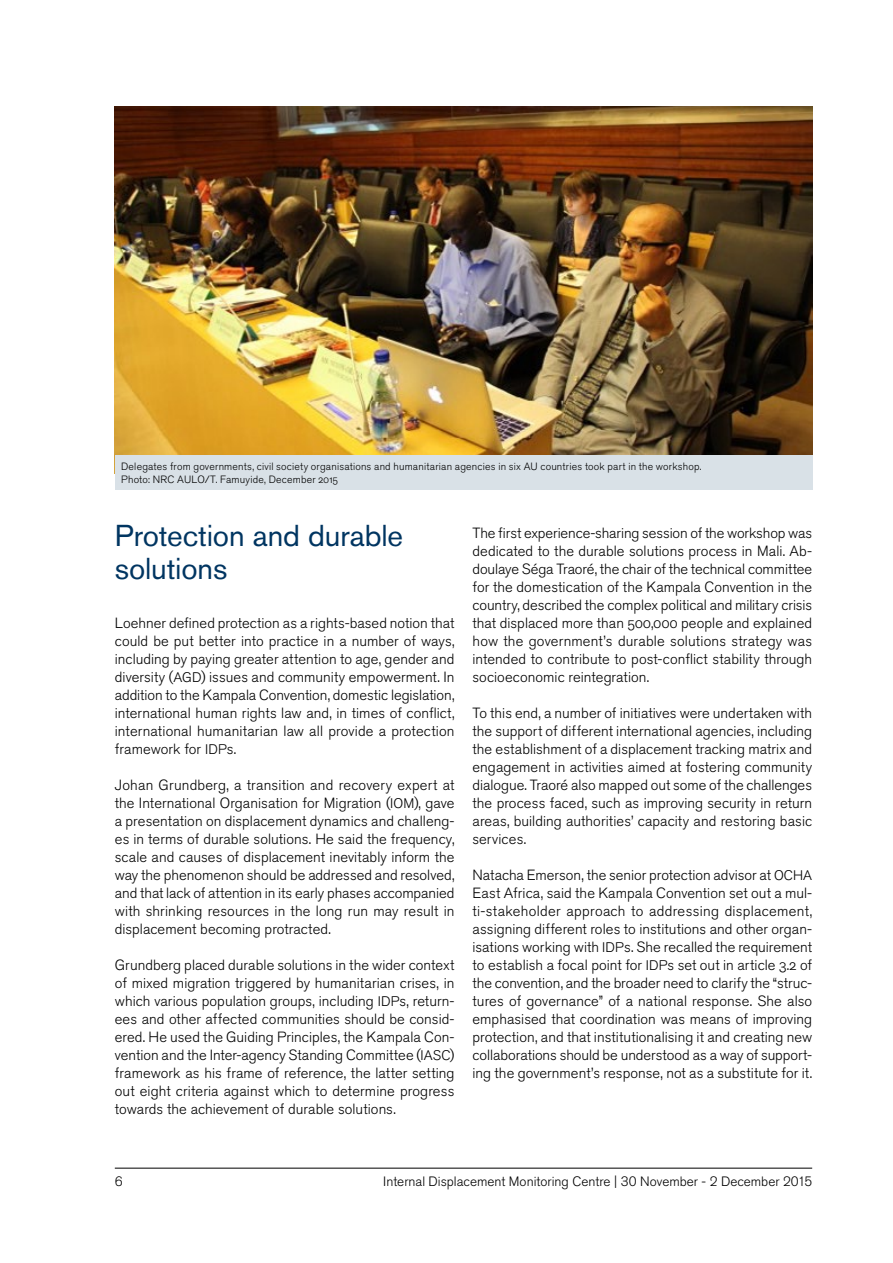
<style>
.page{position:relative;width:893px;height:1263px;background:#fff}
.page>*{position:absolute;margin:0;border:0;box-sizing:border-box;transform-origin:0 0}
.t1{font:30px/33px "Akzidenz Grotesk Pro";letter-spacing:-.005em;color:#003561}
.t2{font:300 14.7px/18px "Akzidenz Grotesk Pro";letter-spacing:.005em;color:#000;text-align:justify}
.t3{font:300 13.5px "Akzidenz Grotesk Pro";color:#000}
.t4{font:300 10.5px/13.5px "Akzidenz Grotesk Pro";letter-spacing:.02em;color:#000}
.s1{font-size:13.8px}
</style>
<div class="page">
<hr style="left:115px;top:1168px;width:697px;height:1px;background:#000">
<img style="left:115px;top:106px;width:697px;height:350px">
<div style="left:115px;top:456px;width:697px;height:34px;background:#d9e1e7"></div>
<p class="t4" style="left:121px;top:460px;width:582px">Delegates from governments, civil society organisations and humanitarian agencies in six AU countries took part in the workshop.<br>Photo: NRC AULO</p>
<p class="t4" style="left:205px;top:473px;width:135px">/T. Famuyide, December 2015</p>
<h1 class="t1" style="left:115px;top:519px;width:290px">Protection and durable solutions</h1>
<p class="t2" style="left:115px;top:614px;width:341px">Loehner defined protection as a rights-based notion that could be put better into practice in a number of ways, including by paying greater attention to age, gender and diversity (<span class="s1">AGD</span>) issues and community empowerment. I n addition to the Kampala Convention, domestic legislation, international human rights law and, in times of conflict, international humanitarian law all provide a protection framework for <span class="s1">I DP</span>s.</p>
<p class="t2" style="left:115px;top:776px;width:341px">Johan Grundberg, a transition and recovery expert at the I nternational Organisation for M igration (<span class="s1">IOM</span>), gave a presentation on displacement dynamics and challeng&shy;es in terms of durable solutions. He said the frequency, scale and causes of displacement inevitably inform the way the phenomenon should be addressed and resolved, and that lack of attention in its early phases accompanied with shrinking resources in the long run may result in displacement becoming protracted.</p>
<p class="t2" style="left:115px;top:956px;width:341px">Grundberg placed durable solutions in the wider context of mixed migration triggered by humanitarian crises, in which various population groups, including <span class="s1">I DP</span>s, return&shy;ees and other affected communities should be consid&shy;ered. He used the Guiding Principles, the Kampala Con&shy;vention and the I nter-agency Standing Committee (<span class="s1">IASC</span>) framework as his frame of reference, the latter setting out eight criteria against which to determine progress towards the achievement of durable solutions.</p>
<p class="t2" style="left:472px;top:524px;width:341px">The first experience-sharing session of the workshop was dedicated to the durable solutions process in M ali. Ab&shy;doulaye Séga Traoré, the chair of the technical committee for the domestication of the Kampala Convention in the country, described the complex political and military crisis that displaced more than 500,000 people and explained how the government’s durable solutions strategy was intended to contribute to post-conflict stability through socioeconomic reintegration.</p>
<p class="t2" style="left:472px;top:704px;width:341px">To this end, a number of initiatives were undertaken with the support of different international agencies, including the establishment of a displacement tracking matrix and engagement in activities aimed at fostering community dialogue. Traoré also mapped out some of the challenges the process faced, such as improving security in return areas, building authorities’ capacity and restoring basic services.</p>
<p class="t2" style="left:472px;top:866px;width:341px">Natacha Emerson, the senior protection advisor at <span class="s1">OCHA </span>East Africa, said the Kampala Convention set out a mul&shy;ti-stakeholder approach to addressing displacement, assigning different roles to institutions and other organ&shy;isations working with <span class="s1">I DP</span>s. She recalled the requirement to establish a focal point for <span class="s1">I DP</span>s set out in article 3.2 of the convention, and the broader need to clarify the “struc&shy;tures of governance” of a national response. She also emphasised that coordination was means of improving protection, and that institutionalising it and creating new collaborations should be understood as a way of support&shy;ing the government’s response, not as a substitute for it.</p>
<p class="t3" style="left:115px;top:1173px;width:9px">6</p>
<p class="t3" style="left:383px;top:1173px;width:430px">Internal Displacement Monitoring Centre | 30 November - 2 December 2015</p>
</div>
